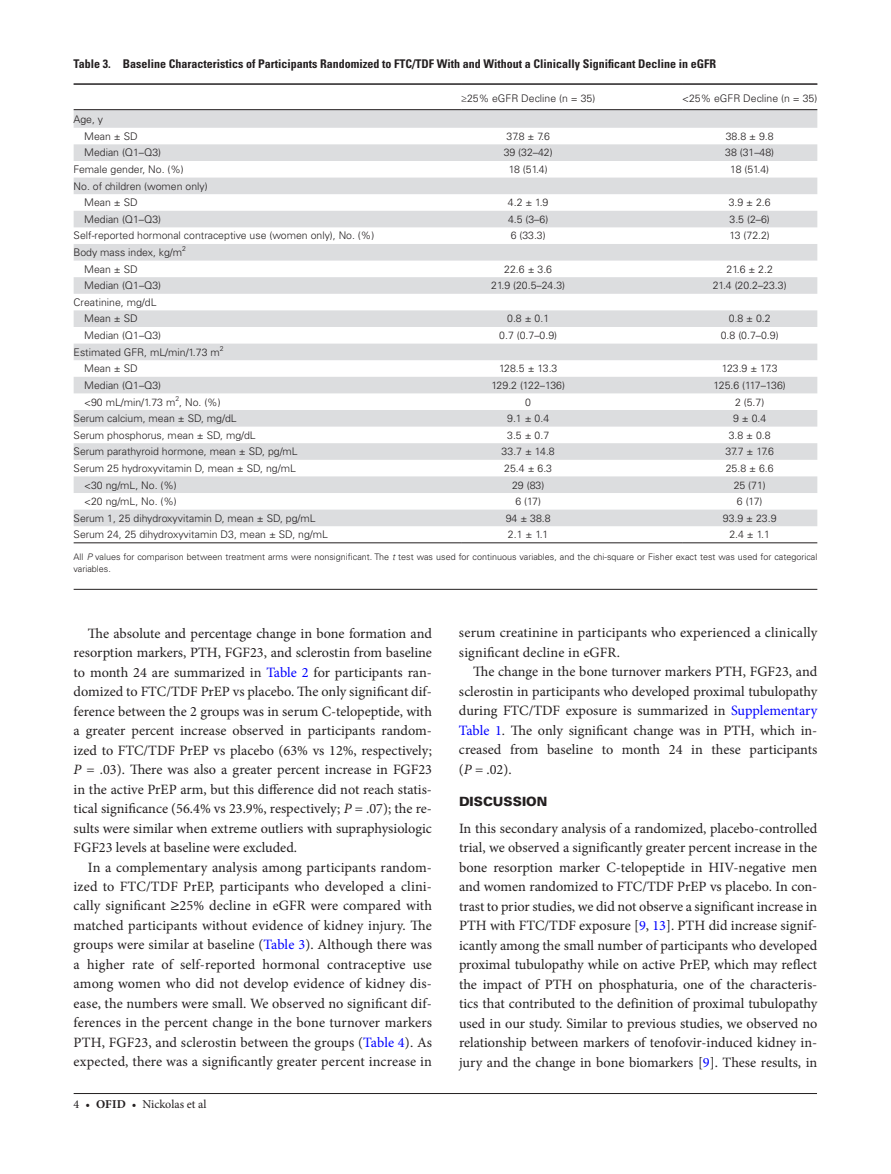
<style>
.page{position:relative;width:891px;height:1174px;background:#fff}
.page>*{position:absolute;margin:0;border:0;box-sizing:border-box;transform-origin:0 0}
.t1{font:14.25px/19.5px "Minion Pro";color:#231f20;text-align:justify}
.t2{font:900 12.75px "Univers LT Std";color:#231f20}
.t3{font:700 condensed 12px "Univers LT Std";color:#231f20}
.t4{font:12px "Minion Pro";letter-spacing:-.005em;color:#231f20}
.t5{font:300 10.5px/16.6px "Univers LT Std";color:#231f20}
.t6{font:300 10.5px "Univers LT Std";letter-spacing:-.025em;color:#231f20}
.t7{font:300 10.5px "Univers LT Std";letter-spacing:-.05em;color:#231f20}
.t8{font:300 9px/12px "Univers LT Std";color:#231f20}
.s1{font-style:italic}
.s2{color:#00f}
.s3{font-family:"Gandhari Unicode"}
.s4{font-weight:700}
</style>
<div class="page">
<hr style="left:74px;top:1093px;width:743px;height:1px;background:#231f20">
<hr style="left:74px;top:589px;width:743px;height:1px;background:#231f20">
<svg style="left:74px;top:110px;width:743px;height:416px;fill:#e2e3e4"></svg>
<hr style="left:74px;top:84px;width:387px;height:1px;background:#231f20">
<hr style="left:74px;top:109px;width:387px;height:1px;background:#231f20">
<hr style="left:461px;top:84px;width:221px;height:1px;background:#231f20">
<hr style="left:461px;top:109px;width:221px;height:1px;background:#231f20">
<hr style="left:682px;top:84px;width:135px;height:1px;background:#231f20">
<hr style="left:682px;top:109px;width:135px;height:1px;background:#231f20">
<hr style="left:74px;top:542px;width:387px;height:1px;background:#231f20">
<hr style="left:461px;top:542px;width:221px;height:1px;background:#231f20">
<hr style="left:682px;top:542px;width:135px;height:1px;background:#231f20">
<p class="t3" style="left:74px;top:56px;width:644px">Table 3. Baseline Characteristics of Participants Randomized to FTC/TDF With and Without a Clinically Significant Decline in eGFR</p>
<p class="t5" style="left:461px;top:90px;width:136px">≥25% eGFR Decline (n = 35)</p>
<p class="t5" style="left:682px;top:90px;width:137px">&lt;25% eGFR Decline (n = 35)</p>
<p class="t5" style="left:84px;top:111px;width:55px;text-indent:-11px">Age, y<br>Mean ± SD</p>
<p class="t5" style="left:507px;top:128px;width:45px">37.8 ± 7.6</p>
<p class="t5" style="left:726px;top:128px;width:49px">38.8 ± 9.8</p>
<p class="t5" style="left:84px;top:144px;width:79px">Median (Q1–Q3)</p>
<p class="t5" style="left:504px;top:144px;width:51px">39 (32–42)</p>
<p class="t5" style="left:725px;top:144px;width:51px">38 (31–48)</p>
<p class="t5" style="left:74px;top:161px;width:112px">Female gender, No. (%)</p>
<p class="t5" style="left:509px;top:161px;width:41px">18 (51.4)</p>
<p class="t5" style="left:730px;top:161px;width:41px">18 (51.4)</p>
<p class="t5" style="left:84px;top:178px;width:125px;text-indent:-10px">No. of children (women only)<br>Mean ± SD</p>
<p class="t5" style="left:508px;top:194px;width:42px">4.2 ± 1.9</p>
<p class="t5" style="left:729px;top:194px;width:43px">3.9 ± 2.6</p>
<p class="t5" style="left:84px;top:211px;width:79px">Median (Q1–Q3)</p>
<p class="t5" style="left:508px;top:211px;width:42px">4.5 (3–6)</p>
<p class="t5" style="left:730px;top:211px;width:42px">3.5 (2–6)</p>
<p class="t5" style="left:74px;top:227px;width:302px">Self-reported hormonal contraceptive use (women only), No. (%)</p>
<p class="t5" style="left:511px;top:227px;width:37px">6 (33.3)</p>
<p class="t5" style="left:730px;top:227px;width:42px">13 (72.2)</p>
<p class="t5" style="left:84px;top:244px;width:103px;text-indent:-11px">Body mass index, kg/m<sup>2<br></sup>Mean ± SD</p>
<p class="t5" style="left:504px;top:261px;width:49px">22.6 ± 3.6</p>
<p class="t5" style="left:727px;top:261px;width:48px">21.6 ± 2.2</p>
<p class="t5" style="left:84px;top:277px;width:79px">Median (Q1–Q3)</p>
<p class="t5" style="left:491px;top:277px;width:75px">21.9 (20.5–24.3)</p>
<p class="t5" style="left:713px;top:277px;width:75px">21.4 (20.2–23.3)</p>
<p class="t5" style="left:84px;top:294px;width:74px;text-indent:-10px">Creatinine, mg/dL<br>Mean ± SD</p>
<p class="t5" style="left:507px;top:310px;width:43px">0.8 ± 0.1</p>
<p class="t5" style="left:729px;top:310px;width:43px">0.8 ± 0.2</p>
<p class="t5" style="left:84px;top:327px;width:79px">Median (Q1–Q3)</p>
<p class="t5" style="left:499px;top:327px;width:59px">0.7 (0.7–0.9)</p>
<p class="t5" style="left:721px;top:327px;width:59px">0.8 (0.7–0.9)</p>
<p class="t5" style="left:84px;top:344px;width:141px;text-indent:-10px">Estimated GFR, mL/min/1.73 m<sup>2<br></sup>Mean ± SD</p>
<p class="t5" style="left:499px;top:360px;width:60px">128.5 ± 13.3</p>
<p class="t5" style="left:722px;top:360px;width:58px">123.9 ± 17.3</p>
<p class="t5" style="left:84px;top:377px;width:79px">Median (Q1–Q3)</p>
<p class="t6" style="left:491px;top:379px;width:75px">129.2 (122–136)</p>
<p class="t7" style="left:714px;top:379px;width:74px">125.6 (117–136)</p>
<p class="t5" style="left:84px;top:393px;width:138px">&lt;90 mL/min/1.73 m<sup>2</sup>, No. (%)</p>
<p class="t5" style="left:525px;top:393px;width:7px">0</p>
<p class="t5" style="left:735px;top:393px;width:31px">2 (5.7)</p>
<p class="t5" style="left:74px;top:410px;width:165px">Serum calcium, mean ± SD, mg/dL</p>
<p class="t5" style="left:507px;top:410px;width:43px">9.1 ± 0.4</p>
<p class="t5" style="left:733px;top:410px;width:35px">9 ± 0.4</p>
<p class="t5" style="left:74px;top:427px;width:184px">Serum phosphorus, mean ± SD, mg/dL</p>
<p class="t5" style="left:507px;top:427px;width:43px">3.5 ± 0.7</p>
<p class="t5" style="left:729px;top:427px;width:43px">3.8 ± 0.8</p>
<p class="t5" style="left:74px;top:443px;width:226px">Serum parathyroid hormone, mean ± SD, pg/mL</p>
<p class="t5" style="left:502px;top:443px;width:55px">33.7 ± 14.8</p>
<p class="t5" style="left:725px;top:443px;width:50px">37.7 ± 17.6</p>
<p class="t5" style="left:74px;top:460px;width:224px">Serum 25 hydroxyvitamin D, mean ± SD, ng/mL</p>
<p class="t5" style="left:504px;top:460px;width:49px">25.4 ± 6.3</p>
<p class="t5" style="left:726px;top:460px;width:49px">25.8 ± 6.6</p>
<p class="t5" style="left:84px;top:476px;width:94px">&lt;30 ng/mL, No. (%)</p>
<p class="t5" style="left:512px;top:476px;width:34px">29 (83)</p>
<p class="t5" style="left:734px;top:476px;width:34px">25 (71)</p>
<p class="t5" style="left:84px;top:493px;width:94px">&lt;20 ng/mL, No. (%)</p>
<p class="t5" style="left:515px;top:493px;width:27px">6 (17)</p>
<p class="t5" style="left:737px;top:493px;width:27px">6 (17)</p>
<p class="t5" style="left:74px;top:510px;width:244px">Serum 1, 25 dihydroxyvitamin D, mean ± SD, pg/mL</p>
<p class="t5" style="left:506px;top:510px;width:46px">94 ± 38.8</p>
<p class="t5" style="left:723px;top:510px;width:55px">93.9 ± 23.9</p>
<p class="t5" style="left:74px;top:526px;width:256px">Serum 24, 25 dihydroxyvitamin D3, mean ± SD, ng/mL</p>
<p class="t5" style="left:508px;top:526px;width:42px">2.1 ± 1.1</p>
<p class="t5" style="left:729px;top:526px;width:42px">2.4 ± 1.1</p>
<p class="t8" style="left:74px;top:551px;width:745px">All <span class="s1">P</span> values for comparison between treatment arms were nonsignificant. The <span class="s1">t</span> test was used for continuous variables, and the chi-square or Fisher exact test was used for categorical variables.</p>
<p class="t1" style="left:74px;top:623px;width:360px;text-indent:14px">The absolute and percentage change in bone formation and resorption markers, PTH, FGF23, and sclerostin from baseline to month 24 are summarized in <span class="s2">Table 2</span> for participants ran&shy;domized to FTC/TDF PrEP vs placebo. The only significant dif&shy;ference between the 2 groups was in serum C-telopeptide, with a greater percent increase observed in participants random&shy;ized to FTC/TDF PrEP vs placebo (63% vs 12%, respectively; <span class="s1">P</span> = .03). There was also a greater percent increase in FGF23 in the active PrEP arm, but this difference did not reach statis&shy;tical significance (56.4% vs 23.9%, respectively; <span class="s1">P</span> = .07); the re&shy;sults were similar when extreme outliers with supraphysiologic FGF23 levels at baseline were excluded.</p>
<p class="t1" style="left:74px;top:857px;width:360px;text-indent:14px">In a complementary analysis among participants random&shy;ized to FTC/TDF PrEP, participants who developed a clini&shy;cally significant <span class="s3">≥</span>25% decline in eGFR were compared with matched participants without evidence of kidney injury. The groups were similar at baseline (<span class="s2">Table 3</span>). Although there was a higher rate of self-reported hormonal contraceptive use among women who did not develop evidence of kidney dis&shy;ease, the numbers were small. We observed no significant dif&shy;ferences in the percent change in the bone turnover markers PTH, FGF23, and sclerostin between the groups (<span class="s2">Table 4</span>). As expected, there was a significantly greater percent increase in</p>
<p class="t4" style="left:74px;top:1096px;width:134px">4 • <span class="s4">ofid</span> • Nickolas et al</p>
<p class="t1" style="left:459px;top:623px;width:360px">serum creatinine in participants who experienced a clinically significant decline in eGFR.</p>
<p class="t1" style="left:459px;top:662px;width:360px;text-indent:14px">The change in the bone turnover markers PTH, FGF23, and sclerostin in participants who developed proximal tubulopathy during FTC/TDF exposure is summarized in <span class="s2">Supplementary Table 1</span>. The only significant change was in PTH, which in&shy;creased from baseline to month 24 in these participants (<span class="s1">P</span> = .02).</p>
<p class="t2" style="left:459px;top:793px;width:90px">DISCUSSION</p>
<p class="t1" style="left:459px;top:818px;width:360px">In this secondary analysis of a randomized, placebo-controlled trial, we observed a significantly greater percent increase in the bone resorption marker C-telopeptide in HIV-negative men and women randomized to FTC/TDF PrEP vs placebo. In con&shy;trast to prior studies, we did not observe a significant increase in PTH with FTC/TDF exposure [<span class="s2">9</span>, <span class="s2">13</span>]. PTH did increase signif&shy;icantly among the small number of participants who developed proximal tubulopathy while on active PrEP, which may reflect the impact of PTH on phosphaturia, one of the characteris&shy;tics that contributed to the definition of proximal tubulopathy used in our study. Similar to previous studies, we observed no relationship between markers of tenofovir-induced kidney in&shy;jury and the change in bone biomarkers [<span class="s2">9</span>]. These results, in</p>
</div>
